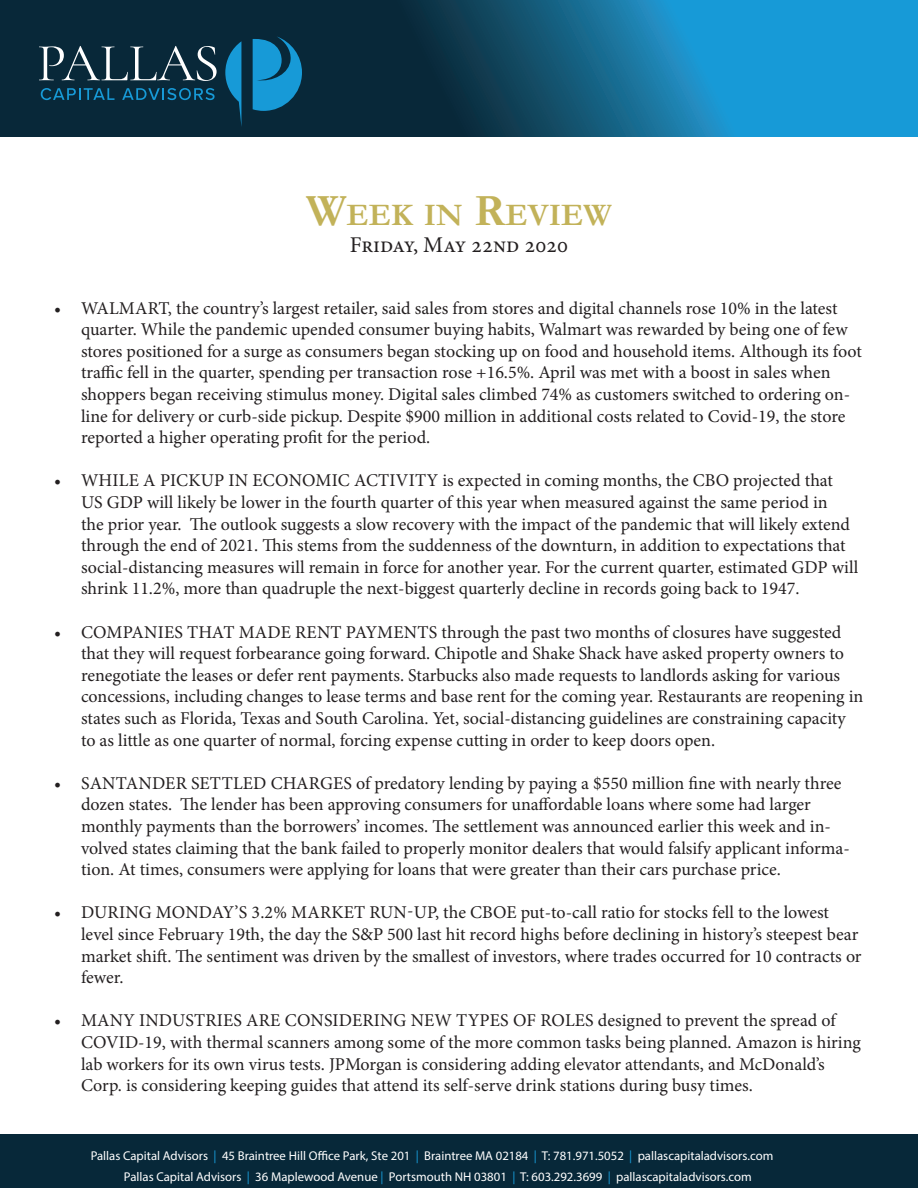
<style>
.page{position:relative;width:918px;height:1188px;background:#fff}
.page>*{position:absolute;margin:0;border:0;box-sizing:border-box;transform-origin:0 0}
.t1{font:700 31.5px "Garamond";color:#c2b259}
.t2{font:22.5px "Minion Pro";color:#231f20}
.t3{font:18px/21.6px "Minion Pro";color:#231f20}
.t4{font:12.75px/20.5px "Myriad Pro";color:#fff}
.s1{font-size:45px}
.s2{color:#179ad7}
</style>
<div class="page">
<svg style="left:0;top:0;width:918px;height:137px;background:#105779"></svg>
<svg style="left:225px;top:41px;width:16px;height:86px"></svg>
<svg style="left:253px;top:36px;width:49px;height:75px;background:#1279a9"></svg>
<svg style="left:39px;top:46px;width:178px;height:35px;background:#354f5d"></svg>
<svg style="left:41px;top:88px;width:74px;height:12px"></svg>
<svg style="left:122px;top:88px;width:93px;height:12px"></svg>
<div style="left:0;top:1134px;width:918px;height:54px;background:#072839"></div>
<h1 class="t1" style="left:306px;top:195px;width:307px"><span class="s1">W</span>EEK IN <span class="s1">R</span>EVIEW</h1>
<p class="t2" style="left:350px;top:236px;width:220px">Friday, May 22nd 2020</p>
<p class="t3" style="left:81px;top:299px;width:782px;text-indent:-27px">• WALMART, the country’s largest retailer, said sales from stores and digital channels rose 10% in the latest quarter. While the pandemic upended consumer buying habits, Walmart was rewarded by being one of few stores positioned for a surge as consumers began stocking up on food and household items. Although its foot traffic fell in the quarter, spending per transaction rose +16.5%. April was met with a boost in sales when shoppers began receiving stimulus money. Digital sales climbed 74% as customers switched to ordering on&shy;line for delivery or curb-side pickup. Despite $900 million in additional costs related to Covid-19, the store reported a higher operating profit for the period.</p>
<p class="t3" style="left:81px;top:472px;width:779px;text-indent:-27px">• WHILE A PICKUP IN ECONOMIC ACTIVITY is expected in coming months, the CBO projected that US GDP will likely be lower in the fourth quarter of this year when measured against the same period in<br>the prior year. The outlook suggests a slow recovery with the impact of the pandemic that will likely extend through the end of 2021. This stems from the suddenness of the downturn, in addition to expectations that social-distancing measures will remain in force for another year. For the current quarter, estimated GDP will shrink 11.2%, more than quadruple the next-biggest quarterly decline in records going back to 1947.</p>
<p class="t3" style="left:81px;top:623px;width:784px;text-indent:-27px">• COMPANIES THAT MADE RENT PAYMENTS through the past two months of closures have suggested that they will request forbearance going forward. Chipotle and Shake Shack have asked property owners to renegotiate the leases or defer rent payments. Starbucks also made requests to landlords asking for various concessions, including changes to lease terms and base rent for the coming year. Restaurants are reopening in states such as Florida, Texas and South Carolina. Yet, social-distancing guidelines are constraining capacity to as little as one quarter of normal, forcing expense cutting in order to keep doors open.</p>
<p class="t3" style="left:81px;top:774px;width:770px;text-indent:-27px">• SANTANDER SETTLED CHARGES of predatory lending by paying a $550 million fine with nearly three dozen states. The lender has been approving consumers for unaffordable loans where some had larger monthly payments than the borrowers’ incomes. The settlement was announced earlier this week and in&shy;volved states claiming that the bank failed to properly monitor dealers that would falsify applicant informa&shy;tion. At times, consumers were applying for loans that were greater than their cars purchase price.</p>
<p class="t3" style="left:81px;top:904px;width:782px;text-indent:-27px">• DURING MONDAY’S 3.2% MARKET RUN-UP, the CBOE put-to-call ratio for stocks fell to the lowest level since February 19th, the day the S&amp;P 500 last hit record highs before declining in history’s steepest bear market shift. The sentiment was driven by the smallest of investors, where trades occurred for 10 contracts or fewer.</p>
<p class="t3" style="left:81px;top:1012px;width:781px;text-indent:-27px">• MANY INDUSTRIES ARE CONSIDERING NEW TYPES OF ROLES designed to prevent the spread of COVID-19, with thermal scanners among some of the more common tasks being planned. Amazon is hiring lab workers for its own virus tests. JPMorgan is considering adding elevator attendants, and McDonald’s Corp. is considering keeping guides that attend its self-serve drink stations during busy times.</p>
<p class="t4" style="left:124px;top:1147px;width:651px;text-indent:-33px">Pallas Capital Advisors <span class="s2">|</span> 45 Braintree Hill Office Park, Ste 201 <span class="s2">|</span> Braintree MA 02184 <span class="s2">|</span> T: 781.971.5052 <span class="s2">|</span> pallascapitaladvisors.com<br>Pallas Capital Advisors <span class="s2">|</span> 36 Maplewood Avenue <span class="s2">|</span> Portsmouth NH 03801 <span class="s2">|</span> T: 603.292.3699 <span class="s2">|</span> pallascapitaladvisors.com</p>
</div>
